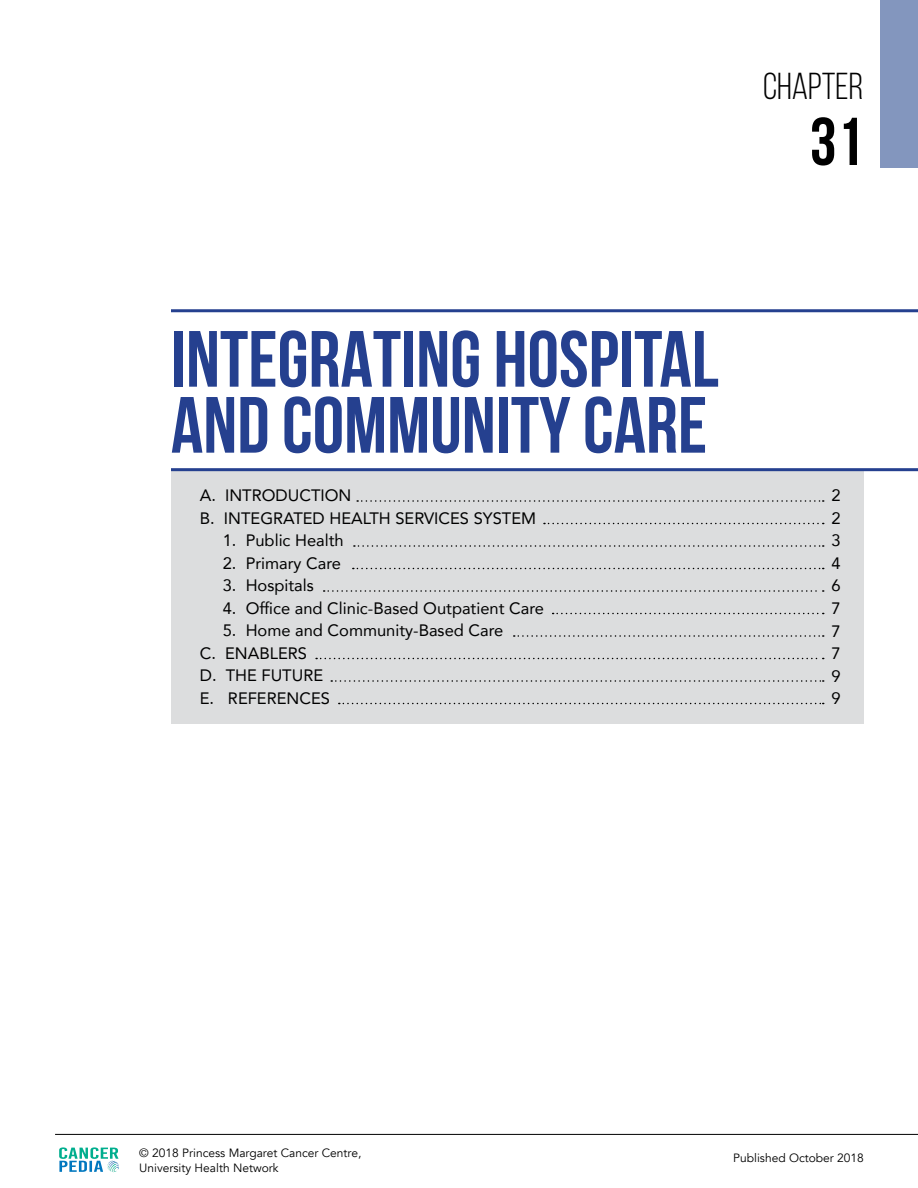
<style>
.page{position:relative;width:918px;height:1188px;background:#fff}
.page>*{position:absolute;margin:0;border:0;box-sizing:border-box;transform-origin:0 0}
.t1{font:700 79.5px/66px "Bebas Neue";color:#25408f}
.t2{font:700 67.5px "Bebas Neue";color:#000}
.t3{font:37.5px "Bebas Neue";color:#000}
.t4{font:16.5px/22.5px "Avenir";color:#000}
.t5{font:12px/14.4px "Avenir";color:#000}
</style>
<div class="page">
<div style="left:172px;top:470px;width:692px;height:254px;background:#dcddde"></div>
<hr style="left:171px;top:468px;width:747px;height:3px;background:#25408f">
<hr style="left:171px;top:309px;width:747px;height:3px;background:#25408f">
<hr style="left:55px;top:1134px;width:863px;height:1px;background:#000">
<svg style="left:59px;top:1147px;width:60px;height:25px"></svg>
<svg style="left:357px;top:500px;width:467px;height:2px"></svg>
<svg style="left:331px;top:680px;width:493px;height:2px"></svg>
<svg style="left:324px;top:590px;width:500px;height:2px"></svg>
<svg style="left:354px;top:545px;width:470px;height:2px"></svg>
<svg style="left:514px;top:635px;width:310px;height:2px"></svg>
<svg style="left:544px;top:523px;width:280px;height:1px"></svg>
<svg style="left:339px;top:703px;width:485px;height:1px"></svg>
<svg style="left:553px;top:613px;width:271px;height:1px"></svg>
<svg style="left:353px;top:568px;width:471px;height:1px"></svg>
<svg style="left:316px;top:658px;width:508px;height:1px"></svg>
<div style="left:881px;top:0;width:37px;height:167px;background:#8396be"></div>
<h3 class="t3" style="left:763px;top:66px;width:102px">CHAPTER</h3>
<h2 class="t2" style="left:810px;top:105px;width:55px">31</h2>
<h1 class="t1" style="left:171px;top:325px;width:549px">INTEGRATING HOSPITAL<br>AND COMMUNITY CARE</h1>
<p class="t4" style="left:200px;top:484px;width:338px">A. INTRODUCTION<br>B. INTEGRATED HEALTH SERVICES SYSTEM</p>
<p class="t4" style="left:223px;top:529px;width:123px">1. Public Health</p>
<p class="t4" style="left:223px;top:551px;width:120px">2. Primary Care</p>
<p class="t4" style="left:223px;top:574px;width:93px">3. Hospitals</p>
<p class="t4" style="left:223px;top:596px;width:323px">4. Office and Clinic-Based Outpatient Care</p>
<p class="t4" style="left:200px;top:619px;width:305px;text-indent:23px">5. Home and Community-Based Care<br>C. ENABLERS<br>D. THE FUTURE<br>E. REFERENCES</p>
<p class="t4" style="left:832px;top:484px;width:11px;text-align:justify">2<br>2<br>3<br>4<br>6<br>7<br>7<br>7<br>9<br>9</p>
<p class="t5" style="left:139px;top:1146px;width:224px">© 2018 Princess Margaret Cancer Centre,<br>University Health Network</p>
<p class="t5" style="left:733px;top:1151px;width:132px">Published October 2018</p>
</div>
